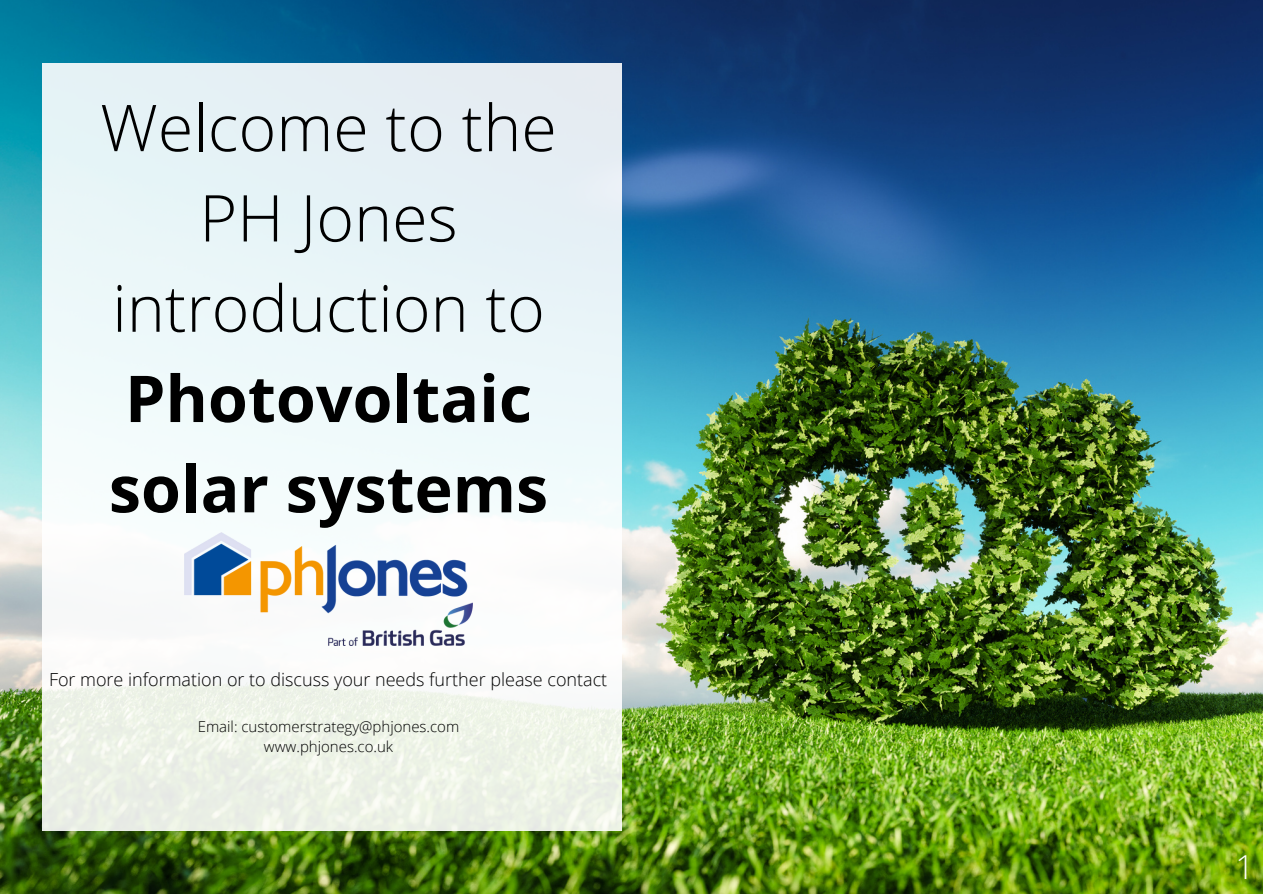
<style>
.page{position:relative;width:1263px;height:894px;background:#fff}
.page>*{position:absolute;margin:0;border:0;box-sizing:border-box;transform-origin:0 0}
.t1{font:300 64.5px/90.2px "Open Sans";color:#000;text-align:center}
.t2{font:300 33px "Open Sans";color:#fff}
.t3{font:300 18px "Open Sans";color:#000}
.t4{font:300 15px "Open Sans";color:#000}
.s1{font-weight:700}
</style>
<div class="page">
<img style="left:0;top:0;width:1263px;height:893px">
<div style="left:42px;top:63px;width:580px;height:767px;background:linear-gradient(to bottom,#e6f3fb,#f8f9f1)"></div>
<img style="left:184px;top:532px;width:288px;height:113px">
<h1 class="t1" style="left:100px;top:81px;width:458px">Welcome to the<br>PH Jones introduction to<br><span class="s1">Photovoltaic solar systems</span></h1>
<p class="t3" style="left:49px;top:666px;width:560px">For more information or to discuss your needs further please contact</p>
<h2 class="t4" style="left:198px;top:715px;width:263px">Email: customerstrategy@phjones.com</h2>
<p class="t4" style="left:264px;top:736px;width:131px">www.phjones.co.uk</p>
<p class="t2" style="left:1235px;top:843px;width:20px">1</p>
</div>
